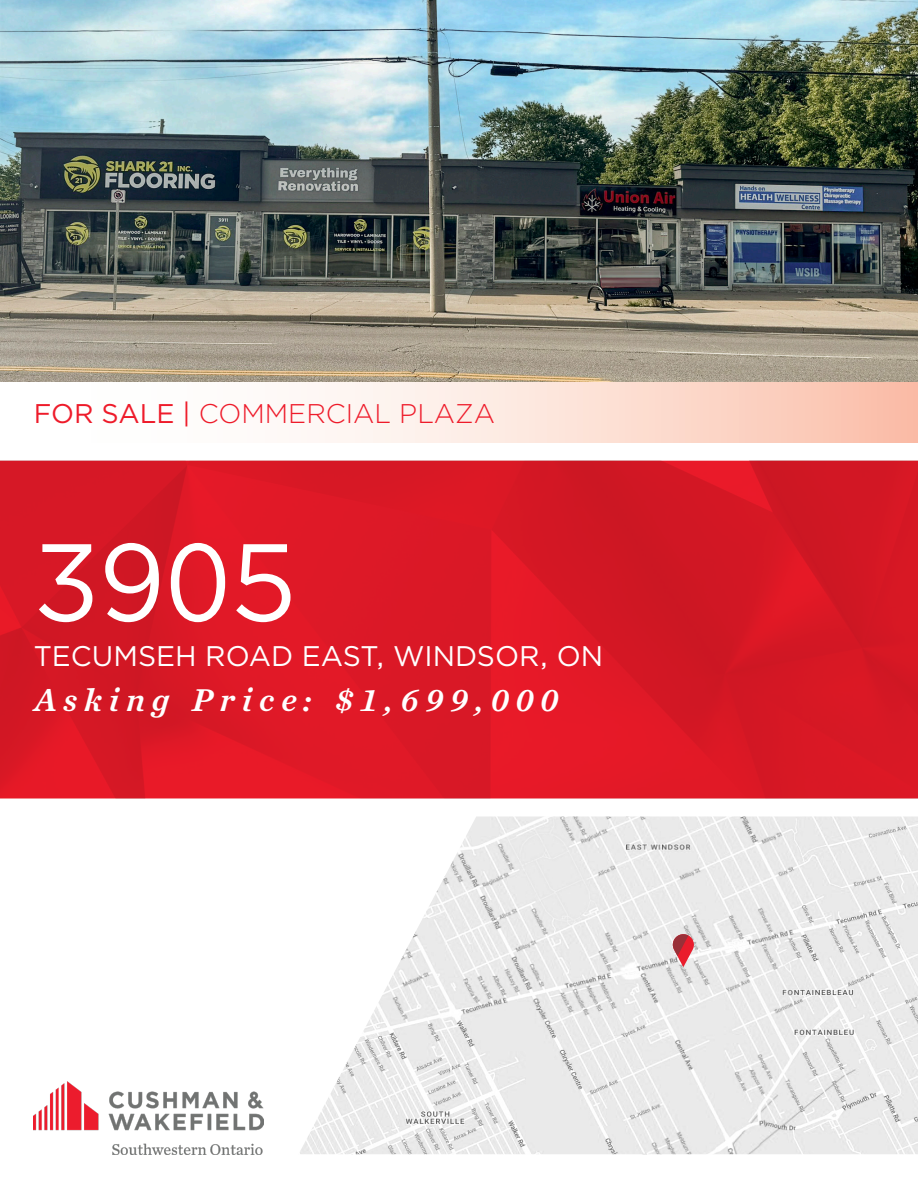
<style>
.page{position:relative;width:918px;height:1188px;background:#fff}
.page>*{position:absolute;margin:0;border:0;box-sizing:border-box;transform-origin:0 0}
.t1{font:109.5px "Gotham";color:#fff}
.t2{font:italic 33px "Chronicle Text G2 Semi";letter-spacing:.21em;color:#fff}
.t3{font:28.35px "Gotham";color:#fff}
.t4{font:300 27px "Gotham";color:#ee1b2a}
.s1{font-weight:400}
</style>
<div class="page">
<svg style="left:0;top:461px;width:918px;height:337px;background:#d91825"></svg>
<img style="left:34px;top:1081px;width:229px;height:73px">
<div style="left:0;top:382px;width:918px;height:61px;background:linear-gradient(to right,#fff,#fbc5b2)"></div>
<img style="left:0;top:0;width:918px;height:382px">
<img style="left:300px;top:816px;width:618px;height:338px">
<svg style="left:673px;top:934px;width:21px;height:33px"></svg>
<p class="t4" style="left:34px;top:396px;width:463px"><span class="s1">FOR SALE |</span> COMMERCIAL PLAZA</p>
<p class="t1" style="left:34px;top:512px;width:264px">3905</p>
<p class="t3" style="left:34px;top:638px;width:571px">TECUMSEH ROAD EAST, WINDSOR, ON</p>
<p class="t2" style="left:34px;top:674px;width:527px">Asking Price: $1,699,000</p>
</div>
